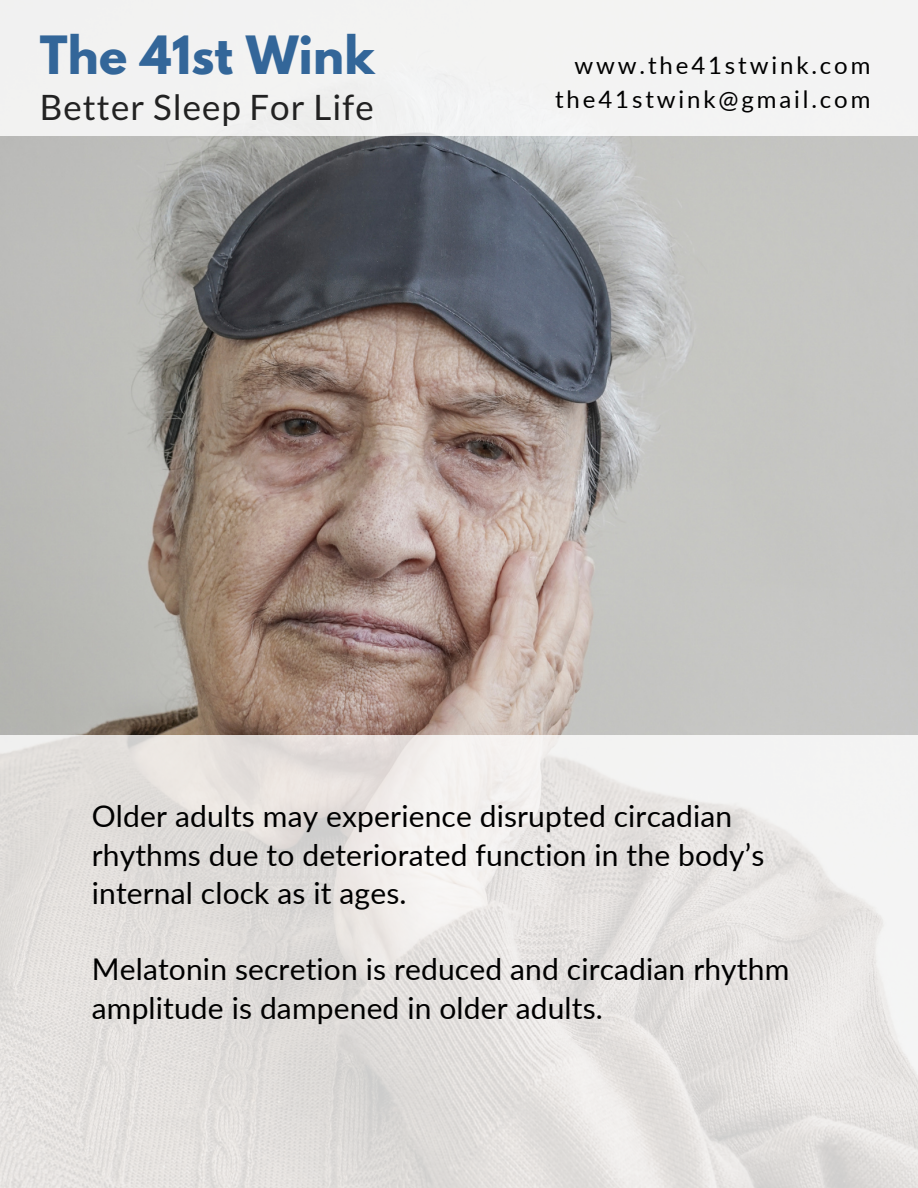
<style>
.page{position:relative;width:918px;height:1188px;background:#fff}
.page>*{position:absolute;margin:0;border:0;box-sizing:border-box;transform-origin:0 0}
.t1{font:700 46.8px "League Spartan";letter-spacing:.005em;color:#369}
.t2{font:35.1px "Lato";letter-spacing:.03em;color:#222}
.t3{font:30px/38.2px "Lato";letter-spacing:.005em;color:#000}
.t4{font:24px "Lato";letter-spacing:.12em;color:#000}
</style>
<div class="page">
<img style="left:0;top:136px;width:918px;height:600px">
<div style="left:0;top:0;width:918px;height:136px;background:#f3f3f2"></div>
<svg style="left:0;top:736px;width:918px;height:452px;background:#e5e2e0"></svg>
<p class="t1" style="left:40px;top:32px;width:336px">The 41st Wink</p>
<p class="t2" style="left:40px;top:85px;width:335px">Better Sleep For Life</p>
<p class="t4" style="left:574px;top:50px;width:298px">www.the41stwink.com</p>
<p class="t4" style="left:555px;top:84px;width:317px">the41stwink@gmail.com</p>
<p class="t3" style="left:92px;top:797px;width:674px">Older adults may experience disrupted circadian rhythms due to deteriorated function in the body’s internal clock as it ages.</p>
<p class="t3" style="left:92px;top:950px;width:699px">Melatonin secretion is reduced and circadian rhythm amplitude is dampened in older adults.</p>
</div>
